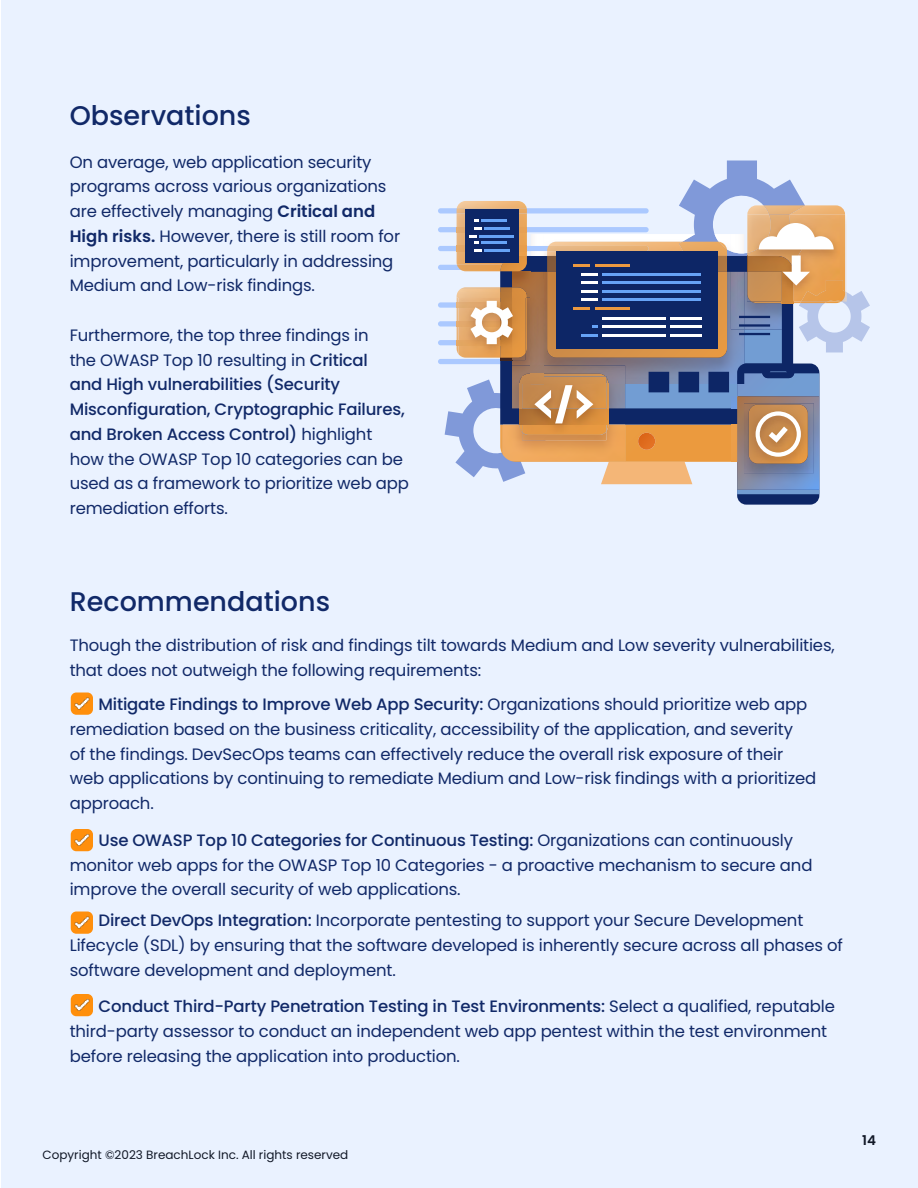
<style>
.page{position:relative;width:918px;height:1188px;background:#fff}
.page>*{position:absolute;margin:0;border:0;box-sizing:border-box;transform-origin:0 0}
.t1{font:500 27px "Poppins";color:#112968}
.t2{font:16.5px/24.8px "Poppins";letter-spacing:-.01em;color:#112968}
.t3{font:600 13.5px "Poppins";color:#111827}
.t4{font:12px "Poppins";color:#111827}
.s1{font-weight:600}
.s2{font-weight:500}
</style>
<div class="page">
<div style="left:2px;top:0;width:916px;height:1188px;background:#eaf2ff"></div>
<div style="left:438px;top:208px;width:211px;height:5px;background:#abc9ff;border-radius:3px"></div>
<div style="left:438px;top:302px;width:211px;height:6px;background:#abc9ff;border-radius:3px"></div>
<div style="left:438px;top:227px;width:211px;height:5px;background:#abc9ff;border-radius:3px"></div>
<div style="left:438px;top:321px;width:211px;height:6px;background:#abc9ff;border-radius:3px"></div>
<div style="left:438px;top:246px;width:211px;height:5px;background:#abc9ff;border-radius:3px"></div>
<div style="left:438px;top:340px;width:211px;height:5px;background:#abc9ff;border-radius:3px"></div>
<div style="left:438px;top:265px;width:211px;height:5px;background:#abc9ff;border-radius:3px"></div>
<div style="left:438px;top:359px;width:211px;height:5px;background:#abc9ff;border-radius:3px"></div>
<div style="left:737px;top:364px;width:82px;height:141px;background:#0d2666;border-radius:9px"></div>
<svg style="left:445px;top:160px;width:425px;height:334px"></svg>
<hr style="left:480px;top:235px;width:34px;height:2px;background:#66a3f7">
<img style="left:70px;top:692px;width:23px;height:23px">
<img style="left:70px;top:829px;width:23px;height:23px">
<img style="left:70px;top:911px;width:23px;height:23px">
<img style="left:70px;top:994px;width:23px;height:23px">
<h1 class="t1" style="left:70px;top:100px;width:183px">Observations</h1>
<p class="t2" style="left:70px;top:150px;width:332px">On average, web application security programs across various organizations are effectively managing <span class="s1">Critical and High risks.</span> However, there is still room for improvement, particularly in addressing Medium and Low-risk findings.</p>
<p class="t2" style="left:70px;top:323px;width:341px">Furthermore, the top three findings in<br>the OWASP Top 10 resulting in <span class="s2">Critical<br>and High vulnerabilities (Security Misconfiguration, Cryptographic Failures, and Broken Access Control)</span> highlight how the OWASP Top 10 categories can be used as a framework to prioritize web app remediation efforts.</p>
<h1 class="t1" style="left:70px;top:586px;width:262px">Recommendations</h1>
<p class="t2" style="left:70px;top:633px;width:767px">Though the distribution of risk and findings tilt towards Medium and Low severity vulnerabilities, that does not outweigh the following requirements:</p>
<p class="t2" style="left:70px;top:692px;width:748px;text-indent:29px"><span class="s2">Mitigate Findings to Improve Web App Security:</span> Organizations should prioritize web app remediation based on the business criticality, accessibility of the application, and severity<br>of the findings. DevSecOps teams can effectively reduce the overall risk exposure of their web applications by continuing to remediate Medium and Low-risk findings with a prioritized approach.</p>
<p class="t2" style="left:70px;top:828px;width:744px;text-indent:29px"><span class="s2">Use OWASP Top 10 Categories for Continuous Testing:</span> Organizations can continuously monitor web apps for the OWASP Top 10 Categories - a proactive mechanism to secure and improve the overall security of web applications.</p>
<p class="t2" style="left:70px;top:908px;width:775px;text-indent:29px"><span class="s2">Direct DevOps Integration:</span> Incorporate pentesting to support your Secure Development<br>Lifecycle (SDL) by ensuring that the software developed is inherently secure across all phases of software development and deployment.</p>
<p class="t2" style="left:70px;top:994px;width:767px;text-indent:29px"><span class="s2">Conduct Third-Party Penetration Testing in Test Environments:</span> Select a qualified, reputable third-party assessor to conduct an independent web app pentest within the test environment before releasing the application into production.</p>
<p class="t4" style="left:43px;top:1148px;width:307px">Copyright ©2023 BreachLock Inc. All rights reserved</p>
<p class="t3" style="left:862px;top:1133px;width:15px">14</p>
</div>
